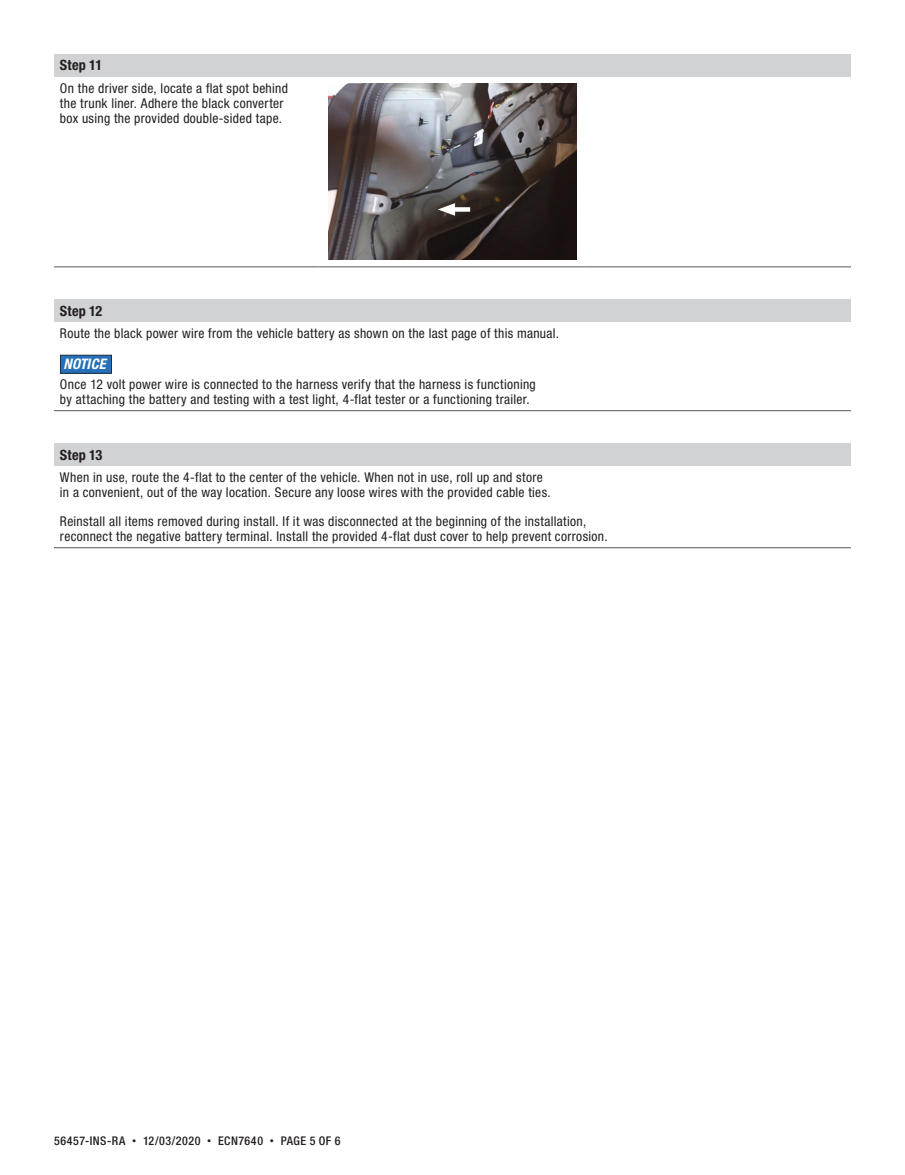
<style>
.page{position:relative;width:905px;height:1175px;background:#fff}
.page>*{position:absolute;margin:0;border:0;box-sizing:border-box;transform-origin:0 0}
.t1{font:italic 700 condensed 14.55px "Helvetica Neue LT Std";letter-spacing:.02em;color:#fff}
.t2{font:700 condensed 14.25px "Helvetica Neue LT Std";letter-spacing:.01em;color:#231f20}
.t3{font:condensed 13.5px/15px "Helvetica Neue LT Std";letter-spacing:.025em;color:#231f20}
.t4{font:500 condensed 12px "Helvetica Neue LT Std";letter-spacing:.045em;color:#231f20}
.s1{font-family:"DINOT";font-weight:400;font-stretch:normal;font-size:9px}
</style>
<div class="page">
<div style="left:54px;top:54px;width:796px;height:22px;background:#d1d2d4"></div>
<hr style="left:54px;top:266px;width:266px;height:1px;background:#57585a">
<hr style="left:320px;top:266px;width:265px;height:1px;background:#57585a">
<hr style="left:585px;top:266px;width:265px;height:1px;background:#57585a">
<img style="left:329px;top:83px;width:247px;height:177px">
<div style="left:54px;top:300px;width:796px;height:22px;background:#d1d2d4"></div>
<hr style="left:54px;top:410px;width:796px;height:1px;background:#57585a">
<svg style="left:60px;top:355px;width:52px;height:18px"></svg>
<div style="left:54px;top:443px;width:796px;height:22px;background:#d1d2d4"></div>
<hr style="left:54px;top:547px;width:796px;height:1px;background:#57585a">
<div style="left:448px;top:207px;width:22px;height:5px;background:#fff"></div>
<svg style="left:438px;top:203px;width:17px;height:13px"></svg>
<p class="t2" style="left:60px;top:56px;width:44px">Step 11</p>
<p class="t3" style="left:60px;top:80px;width:229px">On the driver side, locate a flat spot behind the trunk liner. Adhere the black converter box using the provided double-sided tape.</p>
<p class="t2" style="left:60px;top:302px;width:44px">Step 12</p>
<p class="t3" style="left:60px;top:326px;width:500px">Route the black power wire from the vehicle battery as shown on the last page of this manual.</p>
<p class="t1" style="left:63px;top:355px;width:44px">NOTICE</p>
<p class="t3" style="left:60px;top:376px;width:477px">Once 12 volt power wire is connected to the harness verify that the harness is functioning by attaching the battery and testing with a test light, 4-flat tester or a functioning trailer.</p>
<p class="t2" style="left:60px;top:446px;width:44px">Step 13</p>
<p class="t3" style="left:60px;top:470px;width:492px">When in use, route the 4-flat to the center of the vehicle. When not in use, roll up and store in a convenient, out of the way location. Secure any loose wires with the provided cable ties.</p>
<p class="t3" style="left:60px;top:513px;width:549px">Reinstall all items removed during install. If it was disconnected at the beginning of the installation, reconnect the negative battery terminal. Install the provided 4-flat dust cover to help prevent corrosion.</p>
<p class="t4" style="left:54px;top:1133px;width:288px">56457-INS-RA <span class="s1">•</span> 12/03/2020 <span class="s1">•</span> ECN7640 <span class="s1">•</span> PAGE 5 OF 6</p>
</div>
